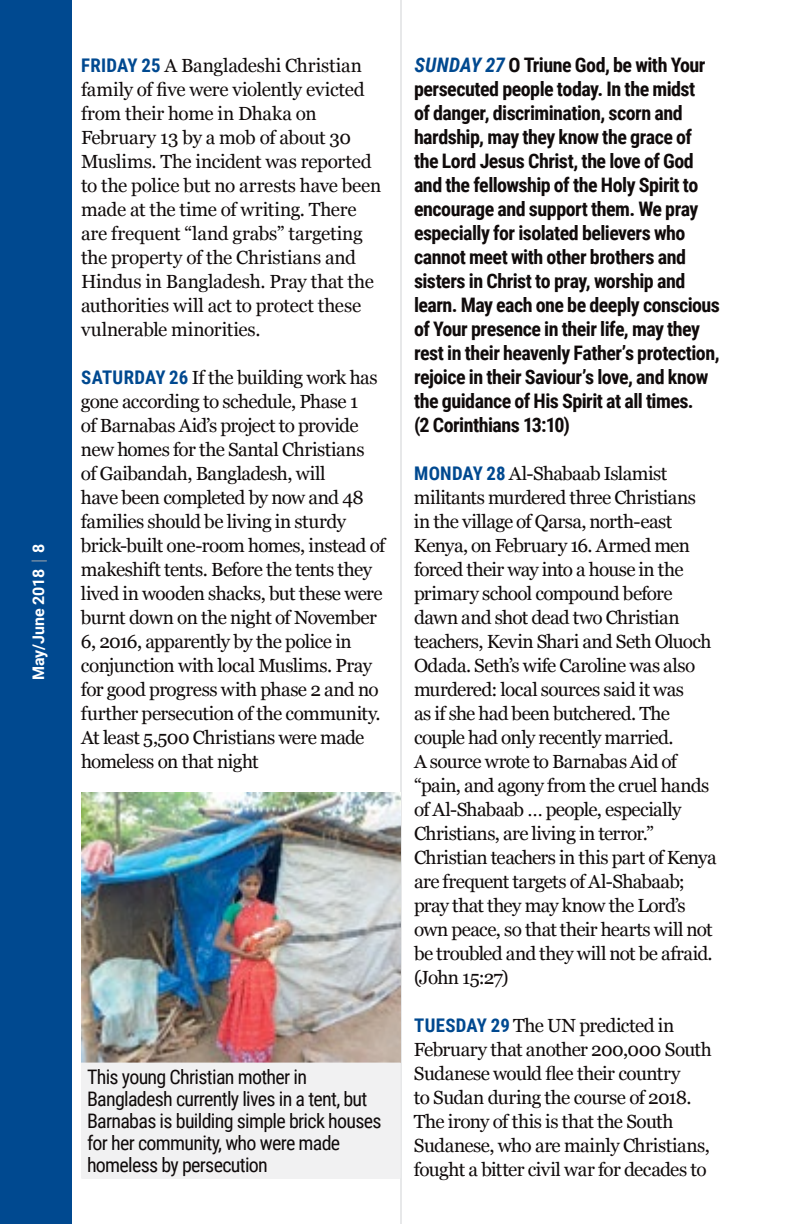
<style>
.page{position:relative;width:792px;height:1224px;background:#fff}
.page>*{position:absolute;margin:0;border:0;box-sizing:border-box;transform-origin:0 0}
.t1{font:700 20px/24px "Roboto Condensed";letter-spacing:-.025em;color:#100b0b}
.t2{font:20px/22px "Roboto Condensed";letter-spacing:-.035em;color:#100b0b}
.t3{font:19px/24px "Georgia";letter-spacing:-.025em;color:#100b0b}
.t4{font:700 16px "Roboto";letter-spacing:-.01em;color:#fff}
.s1{font-family:"Roboto Condensed";font-weight:700;font-size:18.8px;color:#004990}
.s2{font-style:italic;color:#004990}
</style>
<div class="page">
<hr style="left:400px;top:0;width:2px;height:1224px;background:#d1d3d4">
<div style="left:0;top:0;width:72px;height:1224px;background:#004990"></div>
<svg style="left:32px;top:560px;width:15px;height:1px"></svg>
<img style="left:81px;top:792px;width:319px;height:271px">
<div style="left:81px;top:1063px;width:319px;height:116px;background:#f1f1f2"></div>
<p class="t4" style="left:27px;top:680px;width:137px;rotate:-90deg">May/June 2018 8</p>
<p class="t3" style="left:81px;top:54px;width:302px"><span class="s1">FRIDAY 25</span> A Bangladeshi Christian family of five were violently evicted from their home in Dhaka on February 13 by a mob of about 30<br>Muslims. The incident was reported to the police but no arrests have been made at the time of writing. There are frequent “land grabs” targeting the property of the Christians and Hindus in Bangladesh. Pray that the authorities will act to protect these vulnerable minorities.</p>
<p class="t3" style="left:81px;top:366px;width:306px"><span class="s1">SATURDAY 26</span> If the building work has gone according to schedule, Phase 1<br>of Barnabas Aid’s project to provide new homes for the Santal Christians<br>of Gaibandah, Bangladesh, will<br>have been completed by now and 48 families should be living in sturdy brick-built one-room homes, instead of makeshift tents. Before the tents they lived in wooden shacks, but these were burnt down on the night of November 6, 2016, apparently by the police in conjunction with local Muslims. Pray for good progress with phase 2 and no further persecution of the community.<br>At least 5,500 Christians were made homeless on that night</p>
<p class="t2" style="left:87px;top:1065px;width:296px">This young Christian mother in Bangladesh currently lives in a tent, but Barnabas is building simple brick houses for her community, who were made homeless by persecution</p>
<p class="t1" style="left:414px;top:52px;width:307px"><span class="s2">SUNDAY 27</span> O Triune God, be with Your persecuted people today. In the midst<br>of danger, discrimination, scorn and hardship, may they know the grace of the Lord Jesus Christ, the love of God and the fellowship of the Holy Spirit to encourage and support them. We pray especially for isolated believers who cannot meet with other brothers and sisters in Christ to pray, worship and learn. May each one be deeply conscious of Your presence in their life, may they rest in their heavenly Father’s protection, rejoice in their Saviour’s love, and know the guidance of His Spirit at all times.<br>(2 Corinthians 13:10)</p>
<p class="t3" style="left:414px;top:462px;width:304px"><span class="s1">MONDAY 28</span> Al-Shabaab Islamist militants murdered three Christians in the village of Qarsa, north-east Kenya, on February 16. Armed men forced their way into a house in the primary school compound before dawn and shot dead two Christian teachers, Kevin Shari and Seth Oluoch Odada. Seth’s wife Caroline was also murdered: local sources said it was<br>as if she had been butchered. The couple had only recently married.<br>A source wrote to Barnabas Aid of “pain, and agony from the cruel hands of Al-Shabaab … people, especially Christians, are living in terror.” Christian teachers in this part of Kenya are frequent targets of Al-Shabaab; pray that they may know the Lord’s own peace, so that their hearts will not be troubled and they will not be afraid. (John 15:27)</p>
<p class="t3" style="left:414px;top:1014px;width:300px"><span class="s1">TUESDAY 29</span> The UN predicted in February that another 200,000 South Sudanese would flee their country<br>to Sudan during the course of 2018.<br>The irony of this is that the South Sudanese, who are mainly Christians, fought a bitter civil war for decades to</p>
</div>
